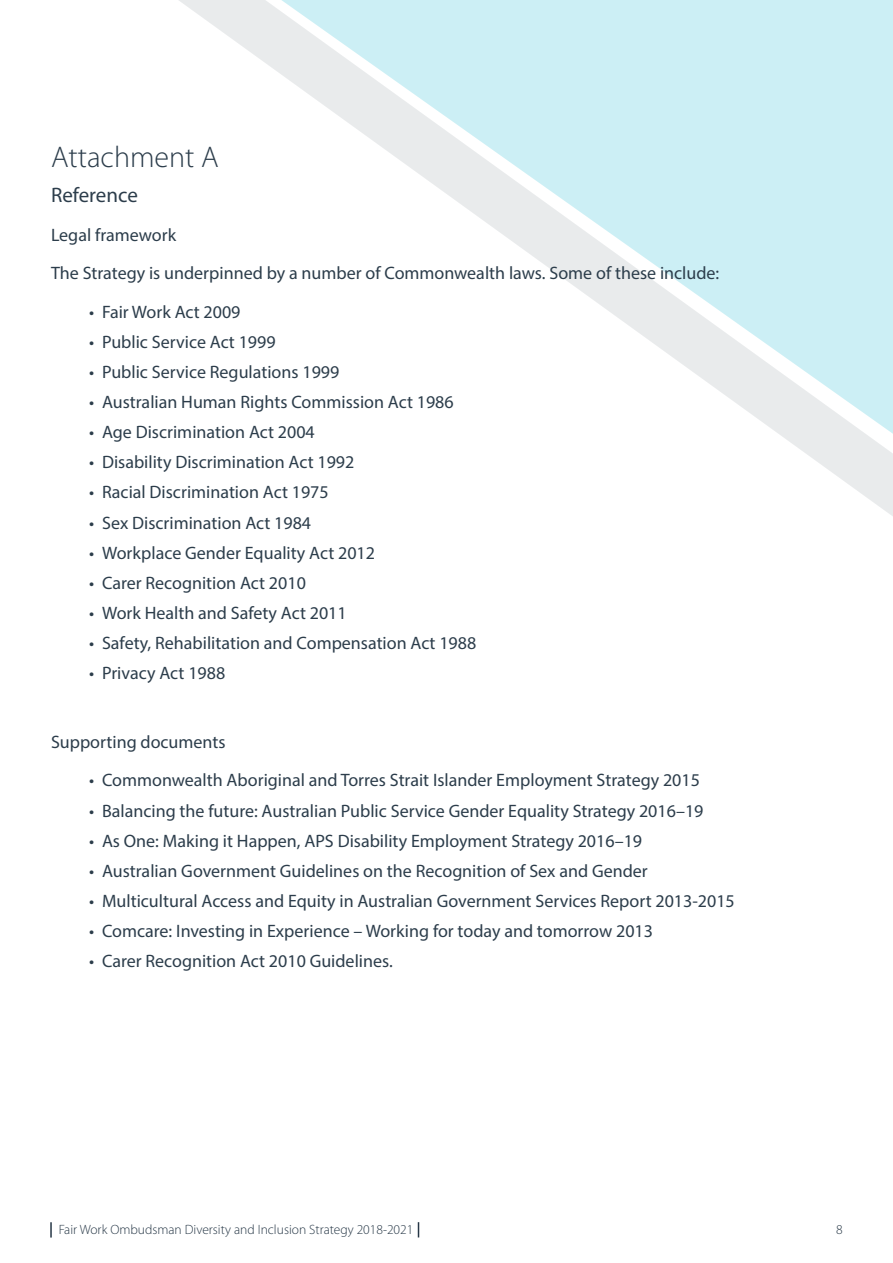
<style>
.page{position:relative;width:893px;height:1263px;background:#fff}
.page>*{position:absolute;margin:0;border:0;box-sizing:border-box;transform-origin:0 0}
.t1{font:300 30px "Myriad Pro";color:#2c3d4b}
.t2{font:21px "Myriad Pro";color:#2c3d4b}
.Paragraph{font:18px "Myriad Pro";color:#2c3d4b}
.t3{font:300 13.5px "Myriad Pro";color:#263746}
.t4{font:300 13.5px "Myriad Pro";color:#263745}
</style>
<div class="page">
<svg style="left:179px;top:0;width:714px;height:516px"></svg>
<svg style="left:50px;top:1222px;width:2px;height:15px"></svg>
<svg style="left:418px;top:1222px;width:1px;height:15px"></svg>
<h1 class="t1" style="left:51px;top:139px;width:169px">Attachment A</h1>
<h2 class="t2" style="left:51px;top:182px;width:88px">Reference</h2>
<p class="Paragraph" style="left:51px;top:223px;width:127px">Legal framework</p>
<p class="Paragraph" style="left:51px;top:262px;width:670px">The Strategy is underpinned by a number of Commonwealth laws. Some of these include:</p>
<p class="Paragraph" style="left:89px;top:301px;width:153px">• Fair Work Act 2009</p>
<p class="Paragraph" style="left:89px;top:331px;width:188px">• Public Service Act 1999</p>
<p class="Paragraph" style="left:89px;top:361px;width:252px">• Public Service Regulations 1999</p>
<p class="Paragraph" style="left:89px;top:391px;width:366px">• Australian Human Rights Commission Act 1986</p>
<p class="Paragraph" style="left:89px;top:421px;width:227px">• Age Discrimination Act 2004</p>
<p class="Paragraph" style="left:89px;top:451px;width:267px">• Disability Discrimination Act 1992</p>
<p class="Paragraph" style="left:89px;top:481px;width:241px">• Racial Discrimination Act 1975</p>
<p class="Paragraph" style="left:89px;top:511px;width:223px">• Sex Discrimination Act 1984</p>
<p class="Paragraph" style="left:89px;top:541px;width:287px">• Workplace Gender Equality Act 2012</p>
<p class="Paragraph" style="left:89px;top:572px;width:218px">• Carer Recognition Act 2010</p>
<p class="Paragraph" style="left:89px;top:602px;width:259px">• Work Health and Safety Act 2011</p>
<p class="Paragraph" style="left:89px;top:632px;width:389px">• Safety, Rehabilitation and Compensation Act 1988</p>
<p class="Paragraph" style="left:89px;top:662px;width:137px">• Privacy Act 1988</p>
<p class="Paragraph" style="left:51px;top:731px;width:176px">Supporting documents</p>
<p class="Paragraph" style="left:89px;top:769px;width:612px">• Commonwealth Aboriginal and Torres Strait Islander Employment Strategy 2015</p>
<p class="Paragraph" style="left:89px;top:799px;width:616px">• Balancing the future: Australian Public Service Gender Equality Strategy 2016–19</p>
<p class="Paragraph" style="left:89px;top:829px;width:554px">• As One: Making it Happen, APS Disability Employment Strategy 2016–19</p>
<p class="Paragraph" style="left:89px;top:859px;width:560px">• Australian Government Guidelines on the Recognition of Sex and Gender</p>
<p class="Paragraph" style="left:89px;top:890px;width:647px">• Multicultural Access and Equity in Australian Government Services Report 2013-2015</p>
<p class="Paragraph" style="left:89px;top:920px;width:565px">• Comcare: Investing in Experience – Working for today and tomorrow 2013</p>
<p class="Paragraph" style="left:89px;top:950px;width:305px">• Carer Recognition Act 2010 Guidelines.</p>
<p class="t3" style="left:59px;top:1222px;width:356px">Fair Work Ombudsman Diversity and Inclusion Strategy 2018-2021</p>
<p class="t4" style="left:836px;top:1222px;width:8px">8</p>
</div>
